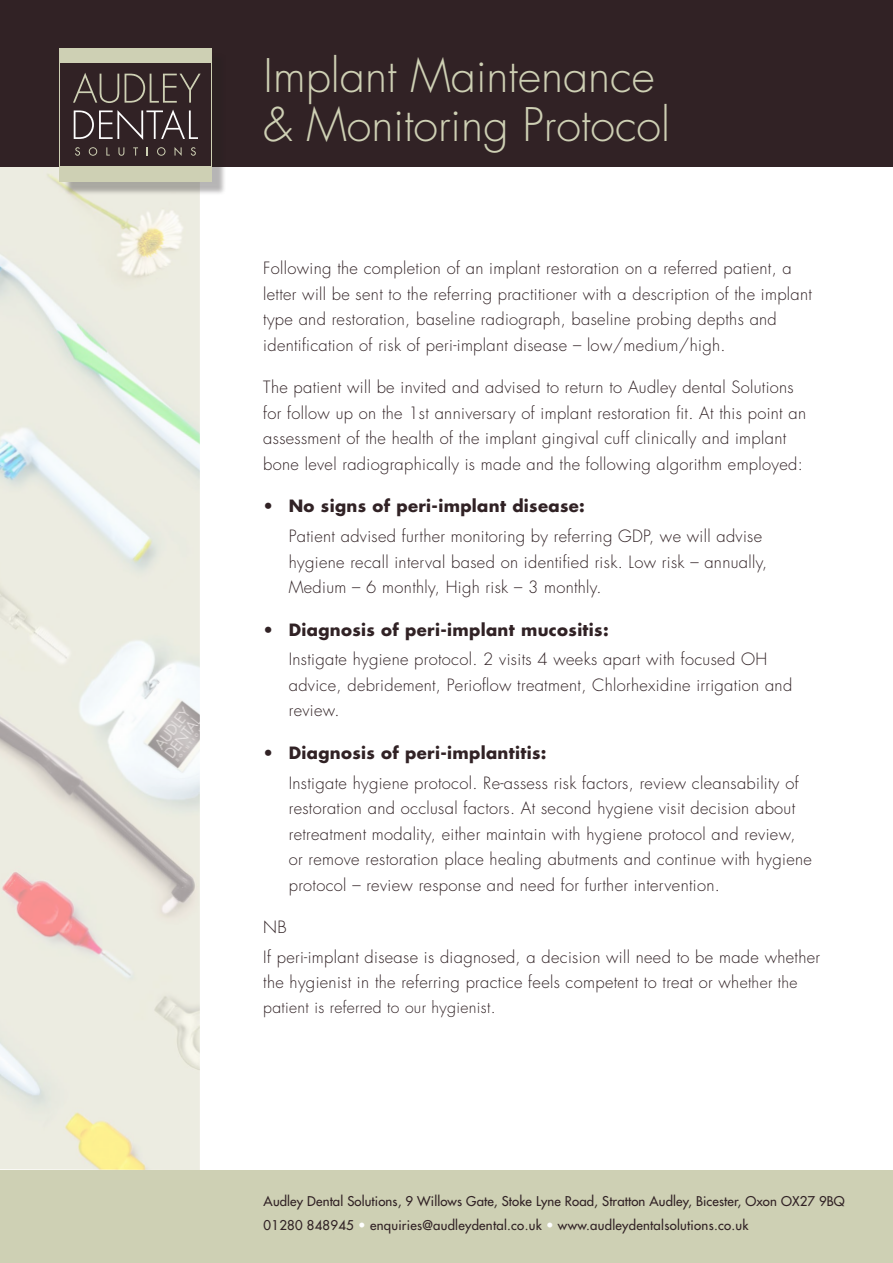
<style>
.page{position:relative;width:893px;height:1263px;background:#fff}
.page>*{position:absolute;margin:0;border:0;box-sizing:border-box;transform-origin:0 0}
.t1{font:300 45px/49.5px "Futura";color:#ced0b4}
.t2{font:300 16.5px/25.5px "Futura";letter-spacing:.02em;color:#312225}
.t3{font:700 16.5px "Futura";letter-spacing:.02em;color:#312225}
.t4{font:300 15.75px "Futura";letter-spacing:.02em;color:#312225}
.t5{font:13.2px "Futura";letter-spacing:.01em;color:#312225}
.s1{font-weight:300}
.s2{font-size:15.75px}
.s3{color:#fff}
</style>
<div class="page">
<img style="left:0;top:166px;width:200px;height:1004px">
<div style="left:0;top:1170px;width:893px;height:93px;background:#ced0b4"></div>
<div style="left:0;top:0;width:893px;height:166px;background:#312225"></div>
<div style="left:64px;top:53px;width:162px;height:143px;background:#231f20;opacity:.33"></div>
<div style="left:60px;top:49px;width:152px;height:133px;background:#ced0b4"></div>
<div style="left:61px;top:64px;width:150px;height:102px;background:#312225"></div>
<svg style="left:75px;top:147px;width:5px;height:9px"></svg>
<svg style="left:89px;top:147px;width:8px;height:9px"></svg>
<svg style="left:106px;top:147px;width:4px;height:9px"></svg>
<svg style="left:118px;top:147px;width:6px;height:9px"></svg>
<svg style="left:133px;top:147px;width:5px;height:9px"></svg>
<svg style="left:157px;top:147px;width:9px;height:9px"></svg>
<svg style="left:175px;top:147px;width:7px;height:9px"></svg>
<svg style="left:191px;top:147px;width:5px;height:9px"></svg>
<svg style="left:73px;top:73px;width:46px;height:30px"></svg>
<svg style="left:125px;top:74px;width:76px;height:29px"></svg>
<svg style="left:74px;top:110px;width:124px;height:30px"></svg>
<p class="t1" style="left:264px;top:51px;width:408px">Implant Maintenance &amp; Monitoring Protocol</p>
<p class="t2" style="left:263px;top:256px;width:550px">Following the completion of an implant restoration on a referred patient, a letter will be sent to the referring practitioner with a description of the implant type and restoration, baseline radiograph, baseline probing depths and identification of risk of peri-implant disease – low/medium/high.</p>
<p class="t2" style="left:263px;top:375px;width:544px">The patient will be invited and advised to return to Audley dental Solutions for follow up on the 1st anniversary of implant restoration fit. At this point an assessment of the health of the implant gingival cuff clinically and implant bone level radiographically is made and the following algorithm employed:</p>
<p class="t3" style="left:263px;top:495px;width:323px"><span class="s1">•</span> No signs of peri-implant disease:</p>
<p class="t2" style="left:289px;top:523px;width:480px">Patient advised further monitoring by referring GDP, we will advise hygiene recall interval based on identified risk. Low risk – annually,<br>Medium – 6 monthly, High risk – 3 monthly.</p>
<p class="t3" style="left:263px;top:618px;width:347px"><span class="s1">•</span> Diagnosis of peri-implant mucositis:</p>
<p class="t2" style="left:289px;top:647px;width:505px">Instigate hygiene protocol. 2 visits 4 weeks apart with focused OH advice, debridement, Perioflow treatment, Chlorhexidine irrigation and review.</p>
<p class="t3" style="left:263px;top:741px;width:285px"><span class="s1">•</span> Diagnosis of peri-implantitis:</p>
<p class="t2" style="left:289px;top:770px;width:525px">Instigate hygiene protocol. Re-assess risk factors, review cleansability of restoration and occlusal factors. At second hygiene visit decision about retreatment modality, either maintain with hygiene protocol and review, or remove restoration place healing abutments and continue with hygiene protocol – review response and need for further intervention.</p>
<p class="t2" style="left:263px;top:914px;width:25px">NB</p>
<p class="t2" style="left:263px;top:944px;width:558px">If peri-implant disease is diagnosed, a decision will need to be made whether the hygienist in the referring practice feels competent to treat or wh<span class="s2">ether the</span></p>
<p class="t4" style="left:263px;top:997px;width:234px">patient is referred to our hygienist.</p>
<p class="t5" style="left:264px;top:1193px;width:583px">Audley Dental Solutions, 9 Willows Gate, Stoke Lyne Road, Stratton Audley, Bicester, Oxon OX27 9BQ</p>
<p class="t5" style="left:264px;top:1216px;width:486px">01280 848945 <span class="s3">•</span> enquiries@audleydental.co.uk <span class="s3">•</span> www.audleydentalsolutions.co.uk</p>
</div>
